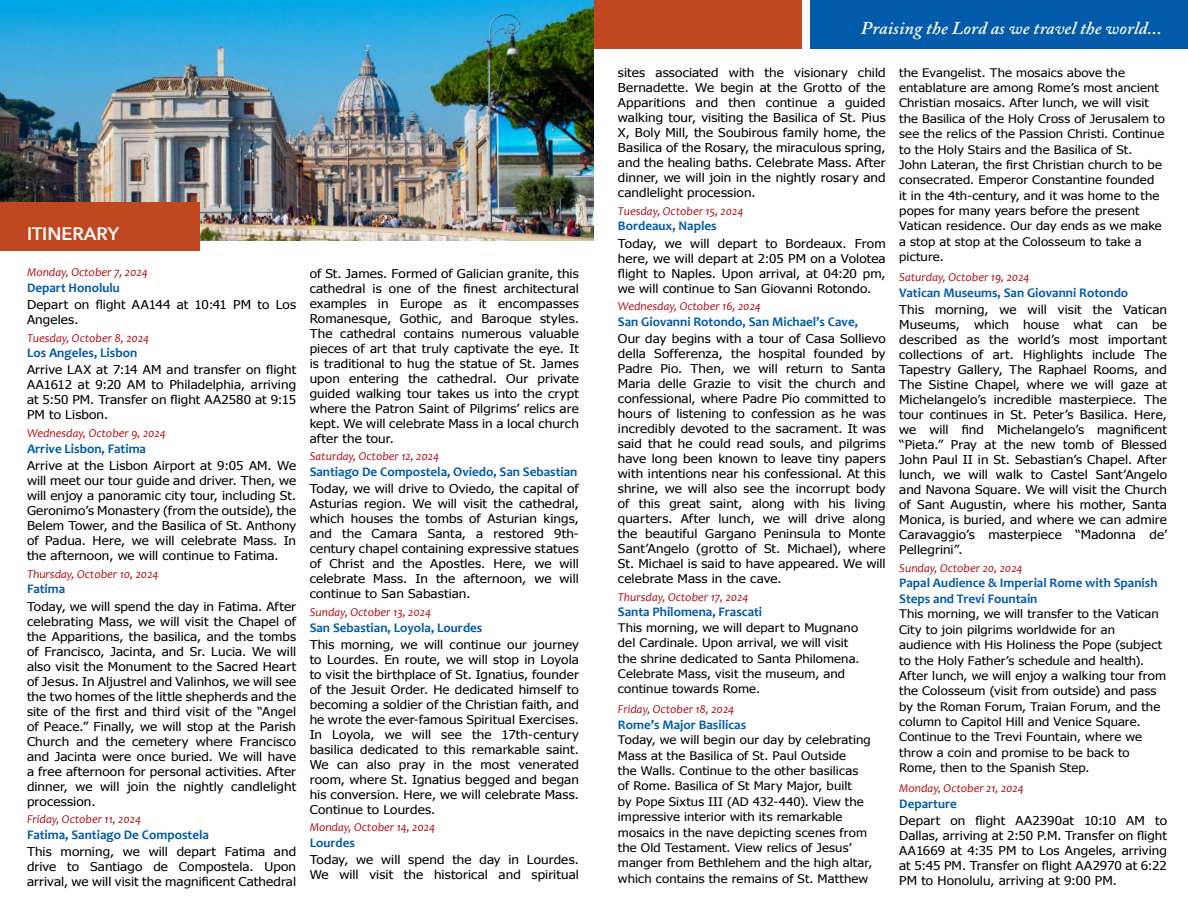
<style>
.page{position:relative;width:1188px;height:918px;background:#fff}
.page>*{position:absolute;margin:0;border:0;box-sizing:border-box;transform-origin:0 0}
.t1{font:italic 600 18px "Adobe Caslon Pro";letter-spacing:.01em;color:#fff}
.Titles{font:600 18px "Avenir Next";color:#fff}
.TITLES{font:700 13.2px/15.8px "Candara";color:#015aaa}
.BODY{font:12.15px/15px "Tahoma";letter-spacing:.005em;color:#000;text-align:justify;scale:1.11 1}
.DATES{font:italic 12px "Candara";color:#b00d15}
.TITLES-2{font:11.85px/15.3px "Tahoma";letter-spacing:.01em;color:#000;scale:1.11 1}
</style>
<div class="page">
<div style="left:810px;top:0;width:378px;height:49px;background:#015aaa"></div>
<div style="left:594px;top:0;width:207px;height:49px;background:#c14721"></div>
<img style="left:0;top:0;width:594px;height:240px">
<div style="left:0;top:202px;width:200px;height:49px;background:#c14721"></div>
<p class="Titles" style="left:27px;top:218px;width:93px">ITINERARY</p>
<p class="DATES" style="left:27px;top:265px;width:122px">Monday, October 7, 2024</p>
<p class="TITLES" style="left:27px;top:280px;width:95px">Depart Honolulu</p>
<p class="BODY" style="left:27px;top:296px;width:244px">Depart on flight AA144 at 10:41 PM to Los<br>Angeles.</p>
<p class="DATES" style="left:27px;top:330px;width:124px">Tuesday, October 8, 2024</p>
<p class="TITLES" style="left:27px;top:345px;width:112px">Los Angeles, Lisbon</p>
<p class="BODY" style="left:27px;top:362px;width:244px">Arrive LAX at 7:14 AM and transfer on flight AA1612 at 9:20 AM to Philadelphia, arriving at 5:50 PM. Transfer on flight AA2580 at 9:15<br>PM to Lisbon.</p>
<p class="DATES" style="left:27px;top:426px;width:140px">Wednesday, October 9, 2024</p>
<p class="TITLES" style="left:27px;top:441px;width:121px">Arrive Lisbon, Fatima</p>
<p class="BODY" style="left:27px;top:458px;width:244px">Arrive at the Lisbon Airport at 9:05 AM. We will meet our tour guide and driver. Then, we will enjoy a panoramic city tour, including St.<br>Geronimo’s Monastery (from the outside), the Belem Tower, and the Basilica of St. Anthony of Padua. Here, we will celebrate Mass. In the afternoon, we will continue to Fatima.</p>
<p class="DATES" style="left:27px;top:567px;width:133px">Thursday, October 10, 2024</p>
<p class="TITLES" style="left:27px;top:581px;width:40px">Fatima</p>
<p class="BODY" style="left:27px;top:598px;width:244px">Today, we will spend the day in Fatima. After celebrating Mass, we will visit the Chapel of the Apparitions, the basilica, and the tombs of Francisco, Jacinta, and Sr. Lucia. We will also visit the Monument to the Sacred Heart of Jesus. In Aljustrel and Valinhos, we will see the two homes of the little shepherds and the site of the first and third visit of the “Angel of Peace.” Finally, we will stop at the Parish Church and the cemetery where Francisco and Jacinta were once buried. We will have a free afternoon for personal activities. After dinner, we will join the nightly candlelight procession.</p>
<p class="DATES" style="left:27px;top:812px;width:116px">Friday, October 11, 2024</p>
<p class="TITLES" style="left:27px;top:827px;width:183px">Fatima, Santiago De Compostela</p>
<p class="BODY" style="left:27px;top:844px;width:244px">This morning, we will depart Fatima and drive to Santiago de Compostela. Upon arrival, we will visit the magnificent Cathedral</p>
<p class="BODY" style="left:310px;top:265px;width:244px">of St. James. Formed of Galician granite, this cathedral is one of the finest architectural examples in Europe as it encompasses Romanesque, Gothic, and Baroque styles.<br>The cathedral contains numerous valuable pieces of art that truly captivate the eye. It is traditional to hug the statue of St. James upon entering the cathedral. Our private guided walking tour takes us into the crypt where the Patron Saint of Pilgrims’ relics are kept. We will celebrate Mass in a local church after the tour.</p>
<p class="DATES" style="left:310px;top:449px;width:131px">Saturday, October 12, 2024</p>
<p class="TITLES" style="left:310px;top:464px;width:269px">Santiago De Compostela, Oviedo, San Sebastian</p>
<p class="BODY" style="left:310px;top:481px;width:244px">Today, we will drive to Oviedo, the capital of Asturias region. We will visit the cathedral, which houses the tombs of Asturian kings, and the Camara Santa, a restored 9th&shy;century chapel containing expressive statues of Christ and the Apostles. Here, we will celebrate Mass. In the afternoon, we will continue to San Sabastian.</p>
<p class="DATES" style="left:310px;top:605px;width:123px">Sunday, October 13, 2024</p>
<p class="TITLES" style="left:310px;top:619px;width:174px">San Sebastian, Loyola, Lourdes</p>
<p class="BODY" style="left:310px;top:636px;width:244px">This morning, we will continue our journey to Lourdes. En route, we will stop in Loyola to visit the birthplace of St. Ignatius, founder of the Jesuit Order. He dedicated himself to becoming a soldier of the Christian faith, and he wrote the ever-famous Spiritual Exercises.<br>In Loyola, we will see the 17th-century basilica dedicated to this remarkable saint.<br>We can also pray in the most venerated room, where St. Ignatius begged and began his conversion. Here, we will celebrate Mass.<br>Continue to Lourdes.</p>
<p class="DATES" style="left:310px;top:820px;width:127px">Monday, October 14, 2024</p>
<p class="TITLES" style="left:310px;top:835px;width:47px">Lourdes</p>
<p class="BODY" style="left:310px;top:852px;width:244px">Today, we will spend the day in Lourdes.<br>We will visit the historical and spiritual</p>
<p class="t1" style="left:861px;top:17px;width:302px">Praising the Lord as we travel the world...</p>
<p class="BODY" style="left:618px;top:64px;width:243px">sites associated with the visionary child Bernadette. We begin at the Grotto of the Apparitions and then continue a guided walking tour, visiting the Basilica of St. Pius X, Boly Mill, the Soubirous family home, the Basilica of the Rosary, the miraculous spring, and the healing baths. Celebrate Mass. After dinner, we will join in the nightly rosary and candlelight procession.</p>
<p class="DATES" style="left:618px;top:203px;width:127px">Tuesday, October 15, 2024</p>
<p class="TITLES" style="left:618px;top:218px;width:100px">Bordeaux, Naples</p>
<p class="BODY" style="left:618px;top:235px;width:243px">Today, we will depart to Bordeaux. From here, we will depart at 2:05 PM on a Volotea flight to Naples. Upon arrival, at 04:20 pm, we will continue to San Giovanni Rotondo.</p>
<p class="DATES" style="left:618px;top:299px;width:144px">Wednesday, October 16, 2024</p>
<p class="TITLES" style="left:618px;top:314px;width:242px">San Giovanni Rotondo, San Michael’s Cave,</p>
<p class="BODY" style="left:618px;top:331px;width:243px">Our day begins with a tour of Casa Sollievo della Sofferenza, the hospital founded by Padre Pio. Then, we will return to Santa Maria delle Grazie to visit the church and confessional, where Padre Pio committed to hours of listening to confession as he was incredibly devoted to the sacrament. It was said that he could read souls, and pilgrims have long been known to leave tiny papers with intentions near his confessional. At this shrine, we will also see the incorrupt body of this great saint, along with his living quarters. After lunch, we will drive along the beautiful Gargano Peninsula to Monte Sant’Angelo (grotto of St. Michael), where St. Michael is said to have appeared. We will celebrate Mass in the cave.</p>
<p class="DATES" style="left:618px;top:590px;width:132px">Thursday, October 17, 2024</p>
<p class="TITLES" style="left:618px;top:604px;width:146px">Santa Philomena, Frascati</p>
<p class="TITLES-2" style="left:618px;top:619px;width:219px">This morning, we will depart to Mugnano del Cardinale. Upon arrival, we will visit the shrine dedicated to Santa Philomena.<br>Celebrate Mass, visit the museum, and continue towards Rome.</p>
<p class="DATES" style="left:618px;top:702px;width:118px">Friday, October 18, 2024</p>
<p class="TITLES" style="left:618px;top:717px;width:130px">Rome’s Major Basilicas</p>
<p class="TITLES-2" style="left:618px;top:732px;width:231px">Today, we will begin our day by celebrating Mass at the Basilica of St. Paul Outside<br>the Walls. Continue to the other basilicas of Rome. Basilica of St Mary Major, built<br>by Pope Sixtus III (AD 432-440). View the impressive interior with its remarkable mosaics in the nave depicting scenes from the Old Testament. View relics of Jesus’ manger from Bethlehem and the high altar, which contains the remains of St. Matthew</p>
<p class="TITLES-2" style="left:899px;top:64px;width:241px">the Evangelist. The mosaics above the entablature are among Rome’s most ancient Christian mosaics. After lunch, we will visit the Basilica of the Holy Cross of Jerusalem to see the relics of the Passion Christi. Continue to the Holy Stairs and the Basilica of St.<br>John Lateran, the first Christian church to be consecrated. Emperor Constantine founded<br>it in the 4th-century, and it was home to the popes for many years before the present Vatican residence. Our day ends as we make a stop at stop at the Colosseum to take a picture.</p>
<p class="DATES" style="left:899px;top:270px;width:132px">Saturday, October 19, 2024</p>
<p class="TITLES" style="left:899px;top:285px;width:231px">Vatican Museums, San Giovanni Rotondo</p>
<p class="BODY" style="left:899px;top:301px;width:243px">This morning, we will visit the Vatican Museums, which house what can be described as the world’s most important collections of art. Highlights include The Tapestry Gallery, The Raphael Rooms, and The Sistine Chapel, where we will gaze at Michelangelo’s incredible masterpiece. The tour continues in St. Peter’s Basilica. Here, we will find Michelangelo’s magnificent “Pieta.” Pray at the new tomb of Blessed John Paul II in St. Sebastian’s Chapel. After lunch, we will walk to Castel Sant’Angelo and Navona Square. We will visit the Church of Sant Augustin, where his mother, Santa Monica, is buried, and where we can admire Caravaggio’s masterpiece “Madonna de’ Pellegrini”.</p>
<p class="DATES" style="left:899px;top:560px;width:125px">Sunday, October 20, 2024</p>
<p class="TITLES" style="left:899px;top:575px;width:260px">Papal Audience &amp; Imperial Rome with Spanish<br>Steps and Trevi Fountain</p>
<p class="TITLES-2" style="left:899px;top:606px;width:242px">This morning, we will transfer to the Vatican City to join pilgrims worldwide for an audience with His Holiness the Pope (subject to the Holy Father’s schedule and health).<br>After lunch, we will enjoy a walking tour from the Colosseum (visit from outside) and pass by the Roman Forum, Traian Forum, and the column to Capitol Hill and Venice Square.<br>Continue to the Trevi Fountain, where we throw a coin and promise to be back to Rome, then to the Spanish Step.</p>
<p class="DATES" style="left:899px;top:781px;width:126px">Monday, October 21, 2024</p>
<p class="TITLES" style="left:899px;top:796px;width:59px">Departure</p>
<p class="BODY" style="left:899px;top:812px;width:243px">Depart on flight AA2390at 10:10 AM to Dallas, arriving at 2:50 P.M. Transfer on flight AA1669 at 4:35 PM to Los Angeles, arriving at 5:45 PM. Transfer on flight AA2970 at 6:22<br>PM to Honolulu, arriving at 9:00 PM.</p>
</div>
